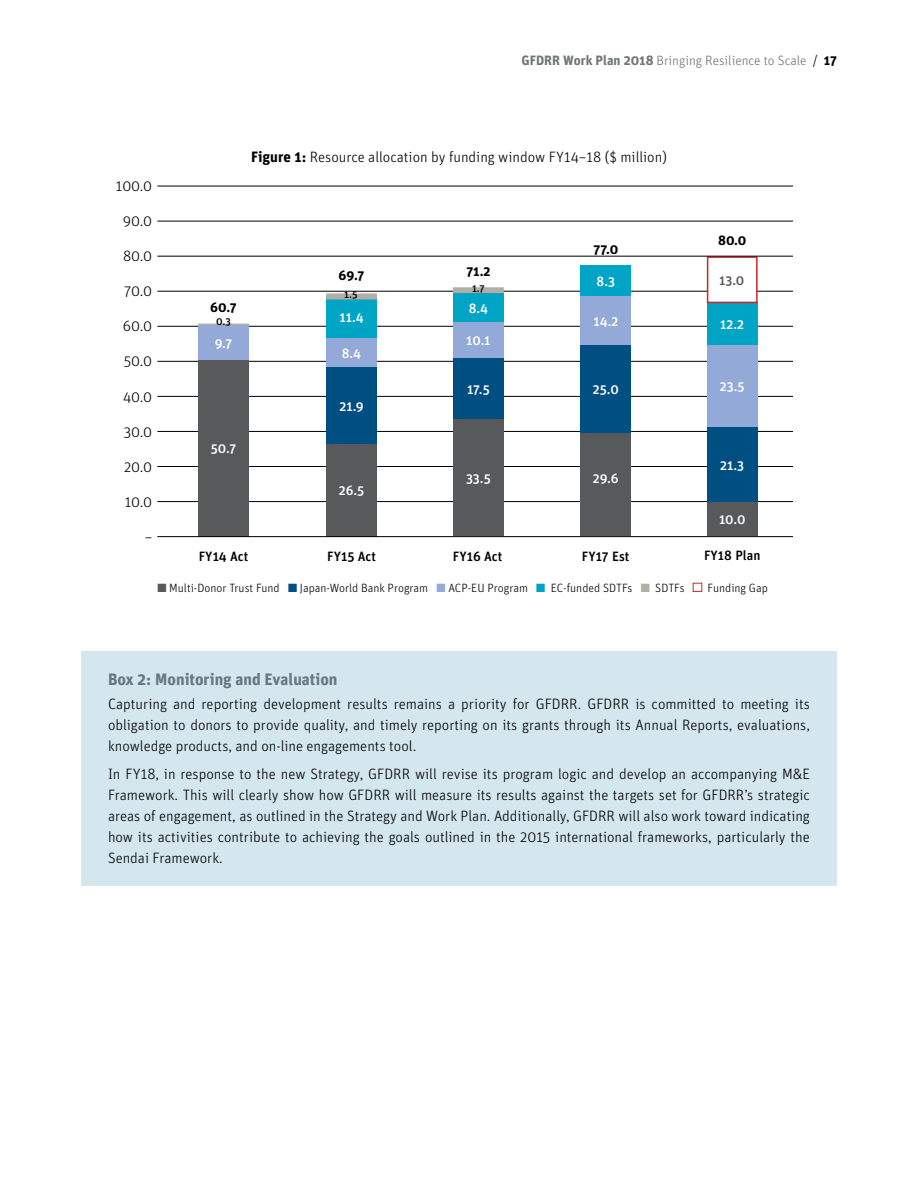
<style>
.page{position:relative;width:918px;height:1188px;background:#fff}
.page>*{position:absolute;margin:0;border:0;box-sizing:border-box;transform-origin:0 0}
.t1{font:700 16.5px "Unit";color:#687780}
.t2{font:300 15px/21px "Unit";color:#000;text-align:justify}
.t3{font:500 13.5px "Unit";color:#fff}
.t4{font:300 13.5px "Unit";color:#6f7675}
.t5{font:500 13.5px "Unit";color:#000}
.t6{font:700 13.5px "Unit";color:#000}
.t7{font:500 13.5px "Unit";color:#58595b}
.t8{font:300 12px "Unit";color:#000}
.t9{font:500 10.5px "Unit";color:#000}
.s1{font-weight:700}
.s2{color:#000}
.s3{font-weight:700;color:#000}
.s4{color:#58595b}
.s5{color:#004f82}
.s6{color:#93a9d7}
.s7{color:#00a5c5}
.s8{color:#b1aea5}
</style>
<div class="page">
<hr style="left:157px;top:466px;width:636px;height:1px;background:#000">
<hr style="left:157px;top:361px;width:636px;height:1px;background:#000">
<hr style="left:157px;top:501px;width:636px;height:1px;background:#000">
<hr style="left:157px;top:396px;width:636px;height:1px;background:#000">
<hr style="left:157px;top:431px;width:636px;height:1px;background:#000">
<hr style="left:157px;top:326px;width:636px;height:1px;background:#000">
<hr style="left:157px;top:291px;width:636px;height:1px;background:#000">
<hr style="left:157px;top:221px;width:636px;height:1px;background:#000">
<hr style="left:157px;top:186px;width:636px;height:1px;background:#000">
<div style="left:198px;top:359px;width:51px;height:177px;background:#58595b"></div>
<div style="left:198px;top:325px;width:51px;height:34px;background:#93a9d7"></div>
<hr style="left:198px;top:324px;width:51px;height:1px;background:#b1aea5">
<div style="left:326px;top:444px;width:51px;height:92px;background:#58595b"></div>
<div style="left:326px;top:367px;width:51px;height:77px;background:#004f82"></div>
<div style="left:326px;top:338px;width:51px;height:29px;background:#93a9d7"></div>
<div style="left:326px;top:296px;width:51px;height:42px;background:#00a5c5"></div>
<div style="left:453px;top:418px;width:51px;height:118px;background:#58595b"></div>
<div style="left:453px;top:358px;width:51px;height:60px;background:#004f82"></div>
<div style="left:453px;top:322px;width:51px;height:36px;background:#93a9d7"></div>
<div style="left:453px;top:287px;width:51px;height:6px;background:#b1aea5"></div>
<div style="left:453px;top:293px;width:51px;height:29px;background:#00a5c5"></div>
<div style="left:580px;top:418px;width:51px;height:118px;background:#58595b"></div>
<div style="left:580px;top:345px;width:51px;height:88px;background:#004f82"></div>
<div style="left:580px;top:296px;width:51px;height:49px;background:#93a9d7"></div>
<div style="left:580px;top:266px;width:51px;height:30px;background:#00a5c5"></div>
<div style="left:707px;top:502px;width:51px;height:34px;background:#58595b"></div>
<div style="left:707px;top:427px;width:51px;height:75px;background:#004f82"></div>
<div style="left:707px;top:344px;width:51px;height:83px;background:#93a9d7"></div>
<div style="left:707px;top:302px;width:51px;height:43px;background:#00a5c5"></div>
<div style="left:707px;top:256px;width:51px;height:47px;background:#fff;border:2px solid #d2232a"></div>
<hr style="left:157px;top:536px;width:636px;height:1px;background:#000">
<div style="left:326px;top:293px;width:51px;height:6px;background:#b1aea5"></div>
<hr style="left:157px;top:256px;width:636px;height:1px;background:#000">
<div style="left:693px;top:583px;width:9px;height:9px;background:#fff;border:1px solid #d2232a"></div>
<div style="left:81px;top:651px;width:756px;height:235px;background:#d4e6ee"></div>
<p class="t4" style="left:522px;top:52px;width:317px"><span class="s1">GFDRR Work Plan 2018</span> Bringing Resilience to Scale <span class="s2">/</span> <span class="s3">17</span></p>
<p class="t2" style="left:116px;top:175px;width:38px">100.0</p>
<p class="t2" style="left:123px;top:210px;width:31px">90.0</p>
<p class="t2" style="left:123px;top:245px;width:31px">80.0</p>
<p class="t2" style="left:124px;top:280px;width:30px">70.0</p>
<p class="t2" style="left:123px;top:315px;width:31px">60.0</p>
<p class="t2" style="left:124px;top:350px;width:30px">50.0</p>
<p class="t2" style="left:123px;top:386px;width:31px">40.0</p>
<p class="t2" style="left:124px;top:421px;width:30px">30.0</p>
<p class="t2" style="left:124px;top:456px;width:30px">20.0</p>
<p class="t2" style="left:125px;top:491px;width:29px">10.0</p>
<p class="t2" style="left:145px;top:526px;width:9px">–</p>
<p class="t2" style="left:251px;top:146px;width:418px"><span class="s1">Figure 1:</span> Resource allocation by funding window FY14–18 ($ million)</p>
<p class="t6" style="left:210px;top:299px;width:28px">60.7</p>
<p class="t9" style="left:216px;top:315px;width:16px">0.3</p>
<p class="t3" style="left:215px;top:334px;width:19px">9.7</p>
<p class="t3" style="left:211px;top:440px;width:27px">50.7</p>
<p class="t6" style="left:339px;top:267px;width:27px">69.7</p>
<p class="t3" style="left:339px;top:309px;width:26px">11.4</p>
<p class="t9" style="left:344px;top:288px;width:15px">1.5</p>
<p class="t3" style="left:342px;top:344px;width:21px">8.4</p>
<p class="t3" style="left:339px;top:398px;width:26px">21.9</p>
<p class="t3" style="left:339px;top:482px;width:27px">26.5</p>
<p class="t6" style="left:466px;top:262px;width:26px">71.2</p>
<p class="t3" style="left:469px;top:300px;width:21px">8.4</p>
<p class="t9" style="left:472px;top:282px;width:14px">1.7</p>
<p class="t3" style="left:466px;top:332px;width:26px">10.1</p>
<p class="t3" style="left:467px;top:381px;width:24px">17.5</p>
<p class="t3" style="left:466px;top:470px;width:26px">33.5</p>
<p class="t6" style="left:594px;top:241px;width:26px">77.0</p>
<p class="t3" style="left:597px;top:273px;width:20px">8.3</p>
<p class="t3" style="left:593px;top:313px;width:26px">14.2</p>
<p class="t3" style="left:593px;top:381px;width:27px">25.0</p>
<p class="t3" style="left:593px;top:470px;width:27px">29.6</p>
<p class="t6" style="left:718px;top:232px;width:30px">80.0</p>
<p class="t7" style="left:719px;top:272px;width:27px">13.0</p>
<p class="t3" style="left:720px;top:316px;width:25px">12.2</p>
<p class="t3" style="left:720px;top:378px;width:26px">23.5</p>
<p class="t3" style="left:720px;top:457px;width:26px">21.3</p>
<p class="t3" style="left:719px;top:511px;width:28px">10.0</p>
<p class="t5" style="left:199px;top:548px;width:51px">FY14 Act</p>
<p class="t5" style="left:327px;top:548px;width:50px">FY15 Act</p>
<p class="t5" style="left:453px;top:548px;width:51px">FY16 Act</p>
<p class="t5" style="left:582px;top:548px;width:49px">FY17 Est</p>
<p class="t5" style="left:704px;top:547px;width:58px">FY18 Plan</p>
<p class="t8" style="left:157px;top:580px;width:529px"><span class="s4">■</span> Multi-Donor Trust Fund <span class="s5">■</span> Japan-World Bank Program <span class="s6">■</span> ACP-EU Program <span class="s7">■</span> EC-funded SDTFs <span class="s8">■</span> SDTFs</p>
<p class="t8" style="left:708px;top:580px;width:62px">Funding Gap</p>
<p class="t1" style="left:108px;top:669px;width:231px">Box 2: Monitoring and Evaluation</p>
<p class="t2" style="left:108px;top:693px;width:704px">Capturing and reporting development results remains a priority for GFDRR. GFDRR is committed to meeting its obligation to donors to provide quality, and timely reporting on its grants through its Annual Reports, evaluations, knowledge products, and on-line engagements tool.</p>
<p class="t2" style="left:108px;top:763px;width:704px">In FY18, in response to the new Strategy, GFDRR will revise its program logic and develop an accompanying M&amp;E Framework. This will clearly show how GFDRR will measure its results against the targets set for GFDRR’s strategic areas of engagement, as outlined in the Strategy and Work Plan. Additionally, GFDRR will also work toward indicating how its activities contribute to achieving the goals outlined in the 2015 international frameworks, particularly the Sendai Framework.</p>
</div>
